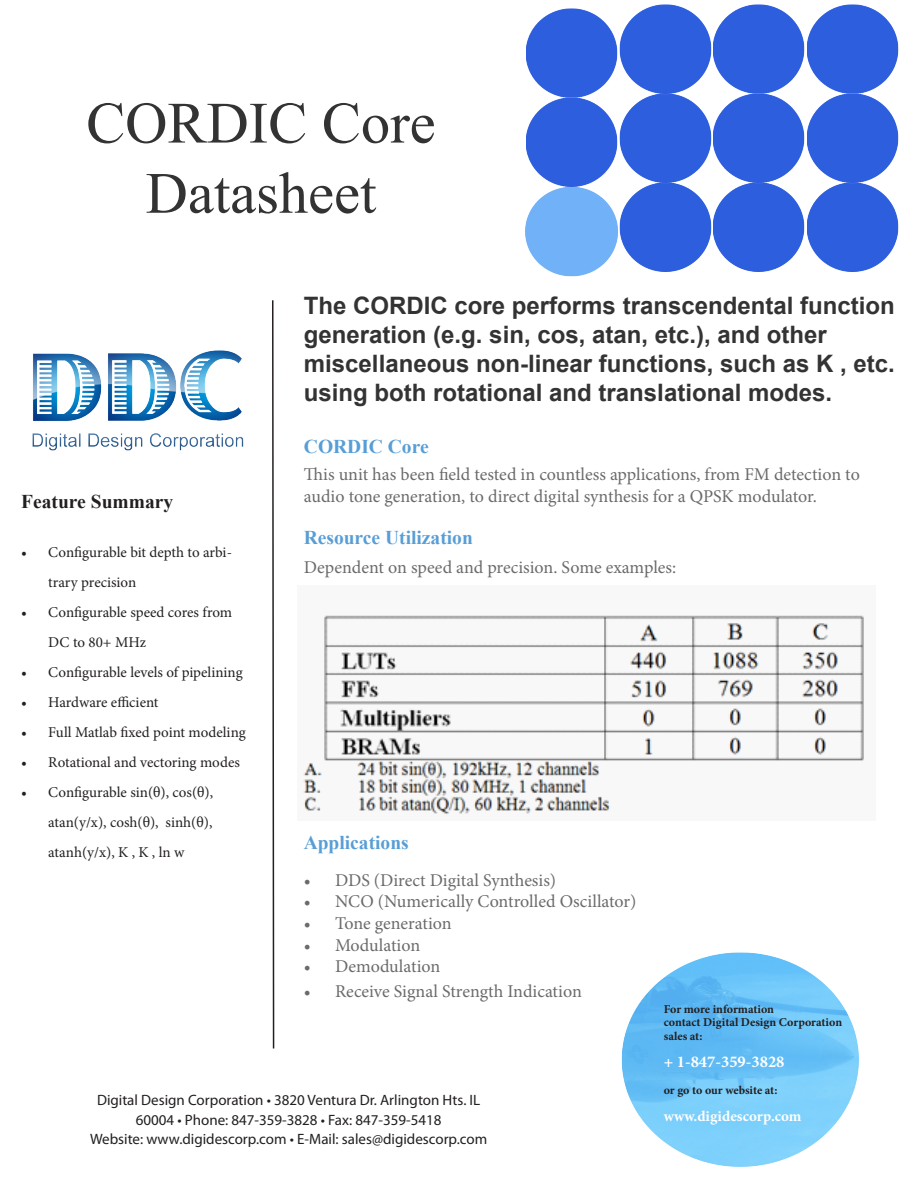
<style>
.page{position:relative;width:918px;height:1188px;background:#fff}
.page>*{position:absolute;margin:0;border:0;box-sizing:border-box;transform-origin:0 0}
.t1{font:58.5px "Times New Roman";color:#333}
.t2{font:700 24px/28.8px "Arial";color:#333}
.t3{font:700 19.5px "Times New Roman";color:#589ed6}
.t4{font:700 19.5px "Times New Roman";color:#231f20}
.t5{font:18px/21.6px "Minion Pro";color:#6b6b6e}
.Company_Name{font:700 16.5px "Minion Pro";color:#fff}
.t6{font:15px/30px "Minion Pro";color:#231f20}
.t7{font:15px/19.5px "Myriad Pro";color:#231f20;text-align:center}
.Company_Name-2{font:700 15px "Minion Pro";letter-spacing:.005em;color:#fff}
.Company_Name-3{font:700 12px "Minion Pro";color:#231f20}
</style>
<div class="page">
<img style="left:32px;top:350px;width:212px;height:101px">
<svg style="left:272px;top:300px;width:3px;height:749px"></svg>
<img style="left:526px;top:8px;width:94px;height:89px">
<img style="left:525px;top:191px;width:95px;height:86px">
<img style="left:620px;top:186px;width:279px;height:86px">
<img style="left:620px;top:4px;width:279px;height:89px">
<img style="left:620px;top:93px;width:279px;height:93px">
<img style="left:526px;top:97px;width:94px;height:94px">
<img style="left:621px;top:952px;width:238px;height:215px">
<img style="left:303px;top:615px;width:561px;height:200px">
<p class="t1" style="left:86px;top:84px;width:351px">CORDIC Core</p>
<p class="t1" style="left:146px;top:154px;width:232px">Datasheet</p>
<p class="t2" style="left:304px;top:292px;width:592px">The CORDIC core performs transcendental function generation (e.g. sin, cos, atan, etc.), and other miscellaneous non-linear functions, such as K , etc. using both rotational and translational modes.</p>
<p class="t4" style="left:21px;top:488px;width:153px">Feature Summary</p>
<p class="t6" style="left:48px;top:538px;width:185px;text-indent:-27px">• Configurable bit depth to arbi&shy;trary precision</p>
<p class="t6" style="left:48px;top:598px;width:185px;text-indent:-27px">• Configurable speed cores from<br>DC to 80+ MHz</p>
<p class="t6" style="left:21px;top:658px;width:223px">• Configurable levels of pipelining</p>
<p class="t6" style="left:21px;top:688px;width:139px">• Hardware efficient</p>
<p class="t6" style="left:21px;top:718px;width:226px">• Full Matlab fixed point modeling</p>
<p class="t6" style="left:21px;top:748px;width:220px">• Rotational and vectoring modes</p>
<p class="t6" style="left:48px;top:778px;width:166px;text-align:justify;text-indent:-27px">• Configurable sin(θ), cos(θ), atan(y/x), cosh(θ), sinh(θ), atanh(y/x), K , K , ln w</p>
<p class="t3" style="left:304px;top:433px;width:126px">CORDIC Core</p>
<p class="t5" style="left:304px;top:464px;width:557px">This unit has been field tested in countless applications, from FM detection to audio tone generation, to direct digital synthesis for a QPSK modulator.</p>
<p class="t3" style="left:304px;top:524px;width:171px">Resource Utilization</p>
<p class="t5" style="left:304px;top:557px;width:374px">Dependent on speed and precision. Some examples:</p>
<p class="t3" style="left:304px;top:829px;width:107px">Applications</p>
<p class="t5" style="left:304px;top:869px;width:254px">• DDS (Direct Digital Synthesis)</p>
<p class="t5" style="left:304px;top:891px;width:334px">• NCO (Numerically Controlled Oscillator)</p>
<p class="t5" style="left:304px;top:913px;width:149px">• Tone generation</p>
<p class="t5" style="left:304px;top:934px;width:118px">• Modulation</p>
<p class="t5" style="left:304px;top:956px;width:138px">• Demodulation</p>
<p class="t5" style="left:304px;top:981px;width:279px">• Receive Signal Strength Indication</p>
<p class="t7" style="left:97px;top:1090px;width:385px">Digital Design Corporation • 3820 Ventura Dr. Arlington Hts. IL<br>60004 • Phone: 847-359-3828 • Fax: 847-359-5418</p>
<p class="t7" style="left:90px;top:1129px;width:399px">Website: www.digidescorp.com • E-Mail: sales@digidescorp.com</p>
<p class="Company_Name-3" style="left:664px;top:1001px;width:112px">For more information</p>
<p class="Company_Name-3" style="left:664px;top:1014px;width:180px">contact Digital Design Corporation</p>
<p class="Company_Name-3" style="left:664px;top:1028px;width:40px">sales at:</p>
<p class="Company_Name" style="left:664px;top:1050px;width:122px">+ 1-847-359-3828</p>
<p class="Company_Name-3" style="left:664px;top:1082px;width:115px">or go to our website at:</p>
<p class="Company_Name-2" style="left:664px;top:1106px;width:139px">www.digidescorp.com</p>
</div>
